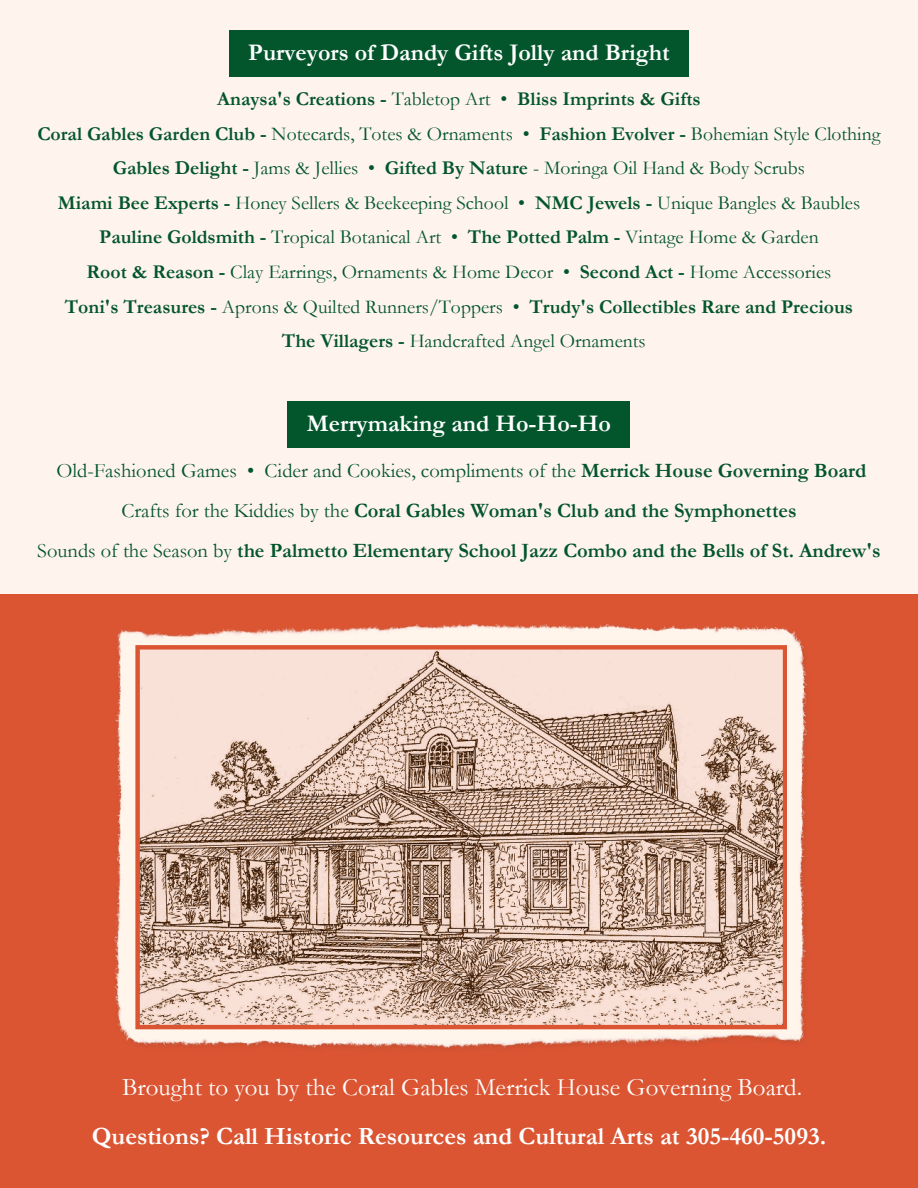
<style>
.page{position:relative;width:918px;height:1188px;background:#db5533}
.page>*{position:absolute;margin:0;border:0;box-sizing:border-box;transform-origin:0 0}
.t1{font:700 25.05px "Garamond";color:#fff}
.t2{font:25.05px "Garamond";color:#fff}
.t3{font:700 24px "Garamond";color:#fff}
.t4{font:700 20.55px "Garamond";color:#03562c}
.t5{font:20.55px "Garamond";color:#03562c}
.t6{font:19.65px/34.5px "Garamond";color:#03562c}
.t7{font:700 19.65px/34.5px "Garamond";color:#03562c}
.s1{font-weight:400}
.s2{font-weight:700}
</style>
<div class="page">
<img style="left:114px;top:623px;width:693px;height:426px">
<svg style="left:135px;top:645px;width:652px;height:384px;background:#cdad9d"></svg>
<div style="left:0;top:0;width:918px;height:594px;background:#fff3ee"></div>
<div style="left:229px;top:30px;width:460px;height:47px;background:#03562c"></div>
<div style="left:288px;top:401px;width:342px;height:46px;background:#03562c"></div>
<p class="t3" style="left:248px;top:40px;width:423px">Purveyors of Dandy Gifts Jolly and Bright</p>
<p class="t7" style="left:217px;top:82px;width:292px">Anaysa's Creations - <span class="s1">Tabletop Art •</span></p>
<p class="t7" style="left:517px;top:82px;width:185px">Bliss Imprints &amp; Gifts</p>
<p class="t6" style="left:37px;top:117px;width:477px"><span class="s2">Coral Gables Garden Club -</span> Notecards, Totes &amp; Ornaments</p>
<p class="t6" style="left:523px;top:117px;width:359px">• <span class="s2">Fashion Evolver -</span> Bohemian Style Clothing</p>
<p class="t7" style="left:113px;top:151px;width:247px">Gables Delight - <span class="s1">Jams &amp; Jellies</span></p>
<p class="t6" style="left:58px;top:151px;width:749px;text-indent:310px">• <span class="s2">Gifted By Nature</span> - Moringa Oil Hand &amp; Body Scrubs<br><span class="s2">Miami Bee Experts -</span> Honey Sellers &amp; Beekeeping School</p>
<p class="t6" style="left:518px;top:186px;width:343px">• <span class="s2">NMC Jewels -</span> Unique Bangles &amp; Baubles</p>
<p class="t6" style="left:87px;top:220px;width:734px;text-indent:365px">• <span class="s2">The Potted Palm -</span> Vintage Home &amp; Garden<br><span class="s2">Root &amp; Reason -</span> Clay Earrings, Ornaments &amp; Home Decor</p>
<p class="t6" style="left:99px;top:220px;width:344px"><span class="s2">Pauline Goldsmith -</span> Tropical Botanical Art</p>
<h1 class="t6" style="left:563px;top:255px;width:270px">• <span class="s2">Second Act -</span> Home Accessories</h1>
<h1 class="t6" style="left:65px;top:289px;width:440px"><span class="s2">Toni's Treasures -</span> Aprons &amp; Quilted Runners/Toppers</h1>
<p class="t7" style="left:282px;top:289px;width:573px;text-indent:231px"><span class="s1">•</span> Trudy's Collectibles Rare and Precious<br>The Villagers - <span class="s1">Handcrafted Angel Ornaments</span></p>
<p class="t3" style="left:307px;top:410px;width:306px">Merrymaking and Ho-Ho-Ho</p>
<p class="t5" style="left:56px;top:460px;width:812px">Old-Fashioned Games • Cider and Cookies, compliments of the <span class="s2">Merrick House Governing Board</span></p>
<p class="t4" style="left:121px;top:499px;width:677px"><span class="s1">Crafts for the Kiddies by the</span> Coral Gables Woman's Club and the Symphonettes</p>
<p class="t4" style="left:37px;top:539px;width:845px"><span class="s1">Sounds of the Season by</span> the Palmetto Elementary School Jazz Combo and the Bells of St. Andrew's</p>
<h1 class="t2" style="left:122px;top:1073px;width:682px">Brought to you by the Coral Gables Merrick House Governing Board.</h1>
<p class="t1" style="left:92px;top:1122px;width:736px">Questions? Call Historic Resources and Cultural Arts at 305-460-5093.</p>
</div>
